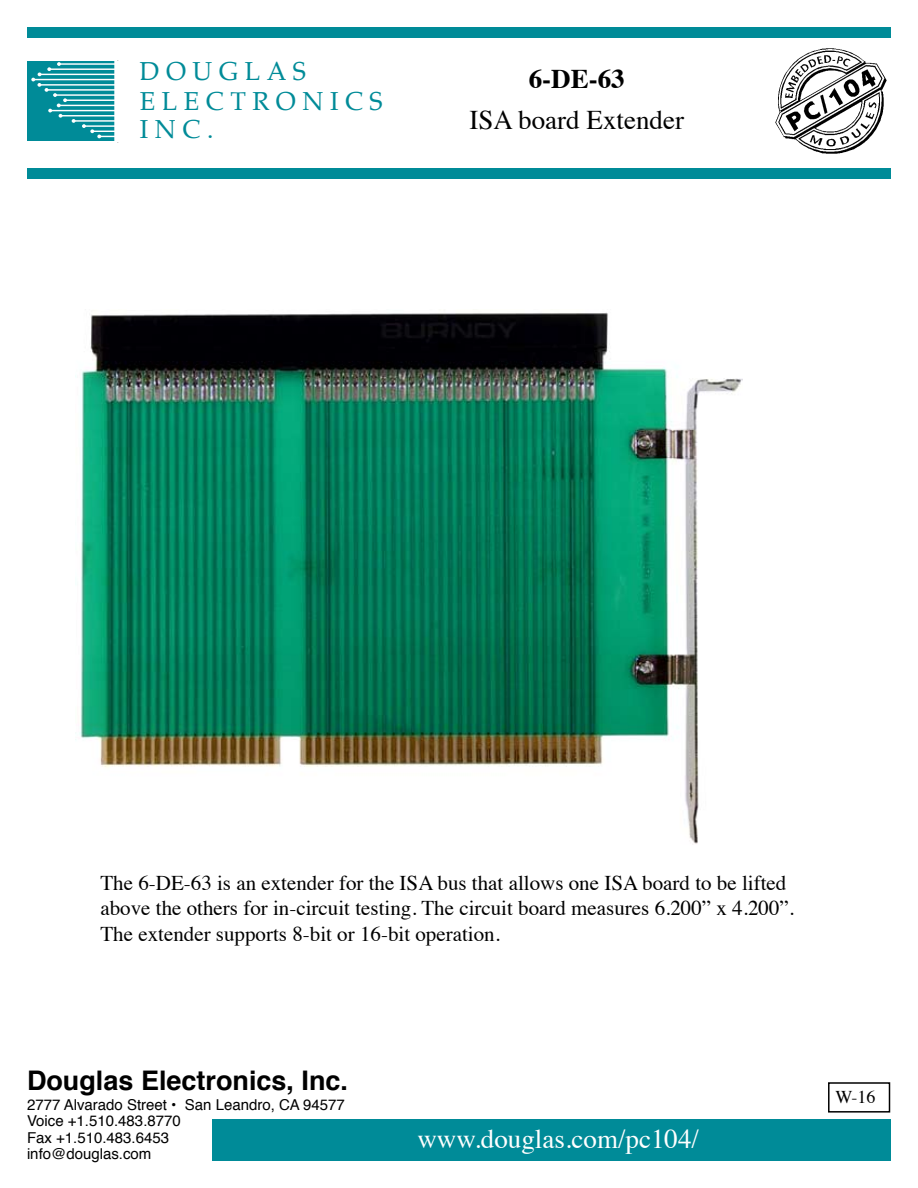
<style>
.page{position:relative;width:918px;height:1188px;background:#fff}
.page>*{position:absolute;margin:0;border:0;box-sizing:border-box;transform-origin:0 0}
.t1{font:700 27px "Helvetica";color:#000}
.t2{font:27px "Times";color:#fff}
.t3{font:27px "Times";color:#000}
.t4{font:700 27px "Times";color:#000}
.t5{font:25.5px/30.2px "Palatino";color:#008b98}
.t6{font:21px/25.2px "Times";color:#000}
.t7{font:18px "Times";color:#000}
.t8{font:15px/16.5px "Helvetica";color:#000}
</style>
<div class="page">
<img style="left:775px;top:48px;width:112px;height:106px">
<div style="left:27px;top:27px;width:864px;height:11px;background:#008b98"></div>
<div style="left:27px;top:168px;width:864px;height:11px;background:#008b98"></div>
<div style="left:212px;top:1119px;width:679px;height:42px;background:#008b98"></div>
<div style="left:828px;top:1082px;width:62px;height:31px;border:2px solid #000"></div>
<div style="left:27px;top:61px;width:90px;height:79px;background:#008b98"></div>
<hr style="left:59px;top:63px;width:56px;height:2px;background:#fff">
<hr style="left:40px;top:74px;width:75px;height:1px;background:#fff">
<hr style="left:49px;top:68px;width:66px;height:2px;background:#fff">
<hr style="left:39px;top:84px;width:76px;height:2px;background:#fff">
<hr style="left:33px;top:79px;width:82px;height:1px;background:#fff">
<hr style="left:47px;top:89px;width:68px;height:2px;background:#fff">
<hr style="left:55px;top:94px;width:60px;height:2px;background:#fff">
<hr style="left:59px;top:105px;width:56px;height:1px;background:#fff">
<hr style="left:50px;top:110px;width:65px;height:1px;background:#fff">
<hr style="left:61px;top:115px;width:54px;height:1px;background:#fff">
<hr style="left:65px;top:100px;width:50px;height:1px;background:#fff">
<hr style="left:74px;top:120px;width:41px;height:2px;background:#fff">
<svg style="left:31px;top:62px;width:45px;height:61px"></svg>
<svg style="left:82px;top:124px;width:32px;height:14px"></svg>
<div style="left:114px;top:60px;width:7px;height:82px;background:#fff"></div>
<img style="left:79px;top:312px;width:663px;height:532px">
<p class="t5" style="left:140px;top:57px;width:245px">D O U G L A S<br>E L E C T R O N I C S</p>
<p class="t5" style="left:140px;top:115px;width:75px">I N C .</p>
<p class="t4" style="left:529px;top:53px;width:97px">6-DE-63</p>
<p class="t3" style="left:470px;top:95px;width:216px">ISA board Extender</p>
<p class="t6" style="left:100px;top:869px;width:695px">The 6-DE-63 is an extender for the ISA bus that allows one ISA board to be lifted above the others for in-circuit testing. The circuit board measures 6.200” x 4.200”.<br>The extender supports 8-bit or 16-bit operation.</p>
<p class="t1" style="left:27px;top:1059px;width:323px">Douglas Electronics, Inc.</p>
<p class="t8" style="left:27px;top:1097px;width:319px">2777 Alvarado Street • San Leandro, CA 94577<br>Voice +1.510.483.8770<br>Fax +1.510.483.6453<br>info@douglas.com</p>
<p class="t2" style="left:417px;top:1114px;width:283px">www.douglas.com/pc104/</p>
<p class="t7" style="left:836px;top:1080px;width:41px">W-16</p>
</div>
